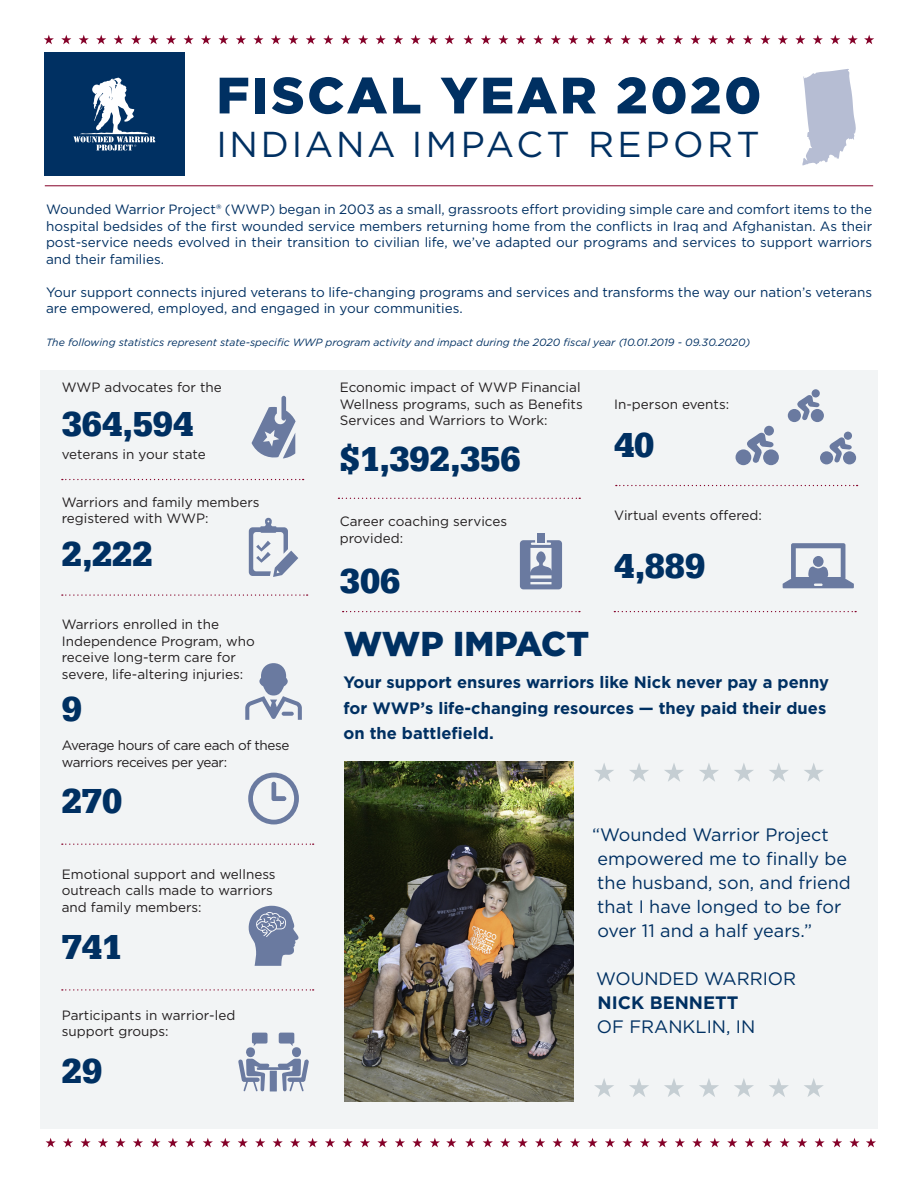
<style>
.page{position:relative;width:918px;height:1188px;background:#fff}
.page>*{position:absolute;margin:0;border:0;box-sizing:border-box;transform-origin:0 0}
.Title_Header{font:900 51.15px "Gotham";letter-spacing:.05em;color:#003062}
.Stat_Description{font:700 36px "Serifa";color:#003062}
.Title_Header-2{font:36px "Gotham";letter-spacing:.085em;color:#003062}
.t1{font:900 34.5px "Gotham";color:#003062}
.Stat_Description-2{font:18px/24px "Gotham";color:#003062}
.Stat_Description-3{font:700 18px "Gotham";color:#003062}
.t2{font:700 16.5px/25.5px "Gotham";color:#003062}
.Stat_Description-4{font:13.5px/16.5px "Gotham";color:#003062;text-align:justify}
.Stat_Description-5{font:13.5px/16.5px "Gotham";color:#231f20}
.Stat_Description-6{font:13.5px/16.5px "Gotham";letter-spacing:-.03em;color:#231f20}
.Stat_Description-7{font:italic 10.5px "Gotham";color:#003062}
</style>
<div class="page">
<div style="left:40px;top:370px;width:838px;height:759px;background:#f2f4f5"></div>
<svg style="left:46px;top:1138px;width:394px;height:9px"></svg>
<svg style="left:446px;top:1138px;width:10px;height:9px"></svg>
<svg style="left:465px;top:1138px;width:395px;height:9px"></svg>
<svg style="left:866px;top:1138px;width:10px;height:9px"></svg>
<svg style="left:616px;top:485px;width:242px;height:1px"></svg>
<div style="left:537px;top:533px;width:7px;height:10px;background:#6a7aa0"></div>
<svg style="left:520px;top:540px;width:42px;height:49px"></svg>
<div style="left:812px;top:389px;width:8px;height:8px;background:#6a7aa0;border-radius:50%"></div>
<svg style="left:797px;top:395px;width:23px;height:25px"></svg>
<div style="left:811px;top:409px;width:13px;height:13px;background:#6a7aa0;border-radius:50%"></div>
<div style="left:788px;top:409px;width:13px;height:13px;background:#6a7aa0;border-radius:50%"></div>
<div style="left:844px;top:432px;width:8px;height:8px;background:#6a7aa0;border-radius:50%"></div>
<svg style="left:829px;top:437px;width:23px;height:25px"></svg>
<div style="left:843px;top:451px;width:13px;height:13px;background:#6a7aa0;border-radius:50%"></div>
<div style="left:820px;top:451px;width:13px;height:13px;background:#6a7aa0;border-radius:50%"></div>
<div style="left:764px;top:426px;width:10px;height:10px;background:#6a7aa0;border-radius:50%"></div>
<svg style="left:747px;top:433px;width:27px;height:30px"></svg>
<div style="left:763px;top:449px;width:16px;height:16px;background:#6a7aa0;border-radius:50%"></div>
<div style="left:736px;top:449px;width:15px;height:16px;background:#6a7aa0;border-radius:50%"></div>
<svg style="left:783px;top:543px;width:71px;height:45px"></svg>
<div style="left:813px;top:556px;width:11px;height:11px;background:#6a7aa0;border-radius:50%"></div>
<svg style="left:62px;top:594px;width:246px;height:2px"></svg>
<svg style="left:338px;top:498px;width:242px;height:1px"></svg>
<svg style="left:62px;top:479px;width:242px;height:1px"></svg>
<svg style="left:62px;top:989px;width:252px;height:2px"></svg>
<svg style="left:62px;top:844px;width:252px;height:1px"></svg>
<svg style="left:238px;top:1033px;width:71px;height:58px"></svg>
<svg style="left:249px;top:518px;width:49px;height:59px"></svg>
<svg style="left:245px;top:663px;width:57px;height:57px"></svg>
<svg style="left:248px;top:773px;width:51px;height:51px"></svg>
<svg style="left:252px;top:396px;width:44px;height:63px"></svg>
<svg style="left:343px;top:611px;width:237px;height:1px"></svg>
<svg style="left:614px;top:611px;width:242px;height:1px"></svg>
<svg style="left:249px;top:906px;width:50px;height:60px"></svg>
<div style="left:44px;top:52px;width:141px;height:124px;background:#003062"></div>
<hr style="left:45px;top:185px;width:828px;height:1px;background:#840128">
<svg style="left:44px;top:35px;width:394px;height:9px"></svg>
<svg style="left:444px;top:35px;width:11px;height:9px"></svg>
<svg style="left:463px;top:35px;width:395px;height:9px"></svg>
<svg style="left:864px;top:35px;width:10px;height:9px"></svg>
<svg style="left:74px;top:78px;width:81px;height:73px"></svg>
<svg style="left:594px;top:763px;width:229px;height:19px"></svg>
<svg style="left:594px;top:1078px;width:230px;height:19px"></svg>
<svg style="left:802px;top:69px;width:54px;height:96px"></svg>
<img style="left:344px;top:761px;width:229px;height:341px">
<p class="Title_Header" style="left:216px;top:66px;width:546px">FISCAL YEAR 2020</p>
<p class="Title_Header-2" style="left:216px;top:122px;width:545px">INDIANA IMPACT REPORT</p>
<p class="Stat_Description-4" style="left:46px;top:201px;width:828px">Wounded Warrior Project® (WWP) began in 2003 as a small, grassroots effort providing simple care and comfort items to the hospital bedsides of the first wounded service members returning home from the conflicts in Iraq and Afghanistan. As their post-service needs evolved in their transition to civilian life, we’ve adapted our programs and services to support warriors and their families.</p>
<p class="Stat_Description-4" style="left:46px;top:283px;width:828px">Your support connects injured veterans to life-changing programs and services and transforms the way our nation’s veterans are empowered, employed, and engaged in your communities.</p>
<p class="Stat_Description-7" style="left:46px;top:336px;width:706px">The following statistics represent state-specific WWP program activity and impact during the 2020 fiscal year (10.01.2019 - 09.30.2020)</p>
<p class="Stat_Description-5" style="left:62px;top:379px;width:162px">WWP advocates for the</p>
<p class="Stat_Description" style="left:62px;top:403px;width:133px">364,594</p>
<p class="Stat_Description-5" style="left:62px;top:446px;width:145px">veterans in your state</p>
<p class="Stat_Description-5" style="left:62px;top:494px;width:199px">Warriors and family members registered with WWP:</p>
<p class="Stat_Description" style="left:62px;top:533px;width:92px">2,222</p>
<p class="Stat_Description-5" style="left:62px;top:616px;width:194px">Warriors enrolled in the<br>Independence Program, who receive long-term care for severe, life-altering injuries:</p>
<p class="Stat_Description" style="left:62px;top:688px;width:22px">9</p>
<p class="Stat_Description-6" style="left:62px;top:737px;width:229px">Average hours of care each of these warriors receives per year:</p>
<p class="Stat_Description" style="left:62px;top:780px;width:62px">270</p>
<p class="Stat_Description-5" style="left:62px;top:865px;width:215px">Emotional support and wellness outreach calls made to warriors and family members:</p>
<p class="Stat_Description" style="left:62px;top:925px;width:62px">741</p>
<p class="Stat_Description-5" style="left:62px;top:1006px;width:175px">Participants in warrior-led support groups:</p>
<p class="Stat_Description" style="left:62px;top:1050px;width:42px">29</p>
<p class="Stat_Description-5" style="left:340px;top:379px;width:244px">Economic impact of WWP Financial<br>Wellness programs, such as Benefits<br>Services and Warriors to Work:</p>
<p class="Stat_Description" style="left:340px;top:437px;width:182px">$1,392,356</p>
<p class="Stat_Description-5" style="left:340px;top:513px;width:169px">Career coaching services provided:</p>
<p class="Stat_Description" style="left:340px;top:559px;width:62px">306</p>
<p class="t1" style="left:344px;top:624px;width:247px">WWP IMPACT</p>
<p class="Stat_Description-5" style="left:614px;top:396px;width:117px">In-person events:</p>
<p class="Stat_Description" style="left:614px;top:424px;width:42px">40</p>
<p class="Stat_Description-5" style="left:614px;top:507px;width:149px">Virtual events offered:</p>
<p class="Stat_Description" style="left:614px;top:544px;width:93px">4,889</p>
<p class="t2" style="left:344px;top:670px;width:487px">Your support ensures warriors like Nick never pay a penny for WWP’s life-changing resources — they paid their dues on the battlefield.</p>
<p class="Stat_Description-2" style="left:592px;top:823px;width:260px">“Wounded Warrior Project empowered me to finally be the husband, son, and friend that I have longed to be for over 11 and a half years.”</p>
<p class="Stat_Description-2" style="left:596px;top:967px;width:202px">WOUNDED WARRIOR</p>
<p class="Stat_Description-3" style="left:598px;top:991px;width:142px">NICK BENNETT</p>
<p class="Stat_Description-2" style="left:597px;top:1015px;width:160px">OF FRANKLIN, IN</p>
</div>
